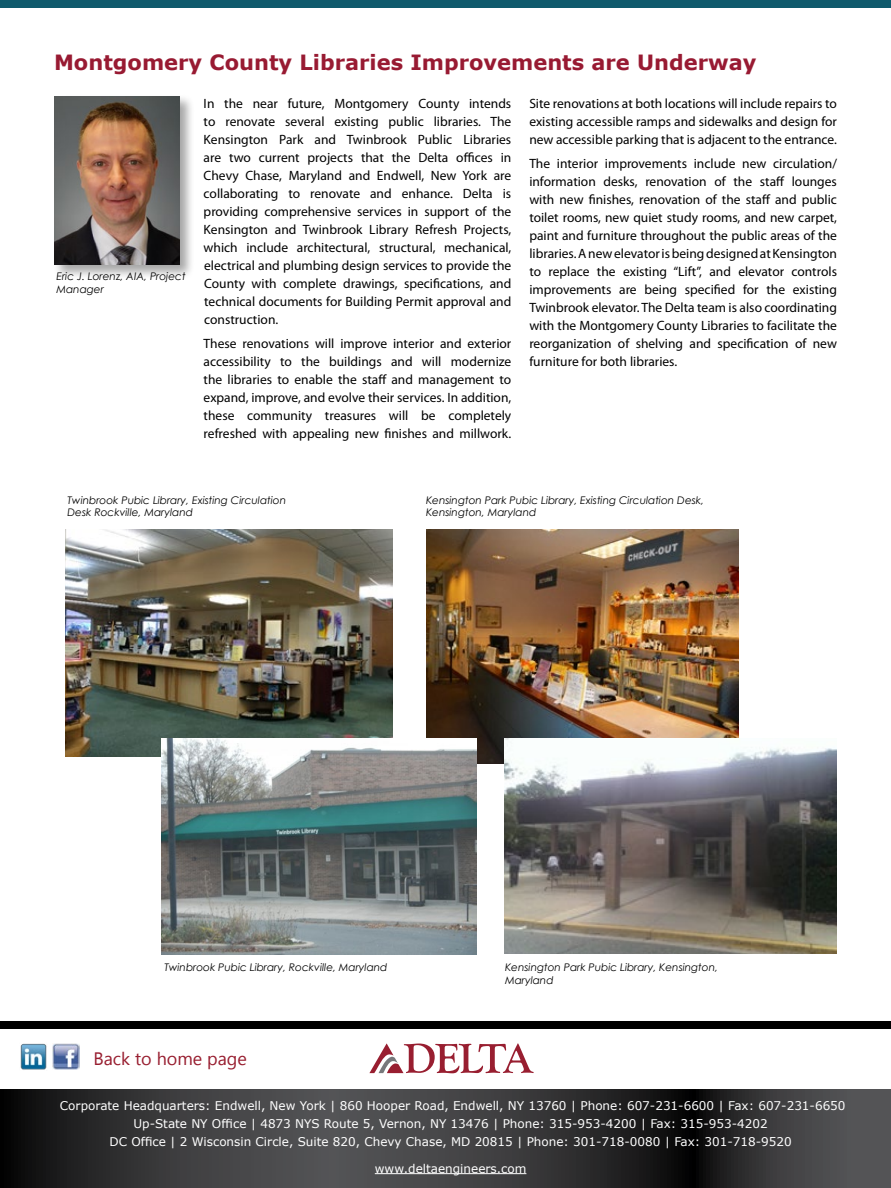
<style>
.page{position:relative;width:891px;height:1188px;background:#fff}
.page>*{position:absolute;margin:0;border:0;box-sizing:border-box;transform-origin:0 0}
.t1{font:700 21px "Verdana";color:#981a32}
.t2{font:18px "Myanmar Text";color:#981e30}
.t3{font:13.5px/18px "Myriad Pro";color:#000;text-align:justify}
.t4{font:12px/18px "Verdana";color:#fff;text-align:center}
.t5{font:italic 10.5px/12.6px "Century Gothic";color:#000}
</style>
<div class="page">
<svg style="left:0;top:1089px;width:891px;height:99px;background:#363637"></svg>
<div style="left:0;top:1022px;width:891px;height:7px;background:#000"></div>
<hr style="left:375px;top:1173px;width:151px;height:1px;background:#fff">
<img style="left:53px;top:1044px;width:26px;height:26px">
<img style="left:20px;top:1043px;width:27px;height:27px">
<svg style="left:369px;top:1043px;width:165px;height:30px"></svg>
<div style="left:0;top:0;width:891px;height:7px;background:#0f5a6c"></div>
<div style="left:53px;top:94px;width:142px;height:186px;background:#000;opacity:.35"></div>
<img style="left:55px;top:96px;width:125px;height:169px">
<img style="left:426px;top:530px;width:313px;height:233px">
<img style="left:65px;top:529px;width:327px;height:228px">
<img style="left:162px;top:739px;width:315px;height:216px">
<img style="left:504px;top:739px;width:333px;height:215px">
<h1 class="t1" style="left:54px;top:49px;width:704px">Montgomery County Libraries Improvements are Underway</h1>
<p class="t3" style="left:204px;top:94px;width:309px">In the near future, Montgomery County intends to renovate several existing public libraries. The Kensington Park and Twinbrook Public Libraries are two current projects that the Delta offices in Chevy Chase, Maryland and Endwell, New York are collaborating to renovate and enhance. Delta is providing comprehensive services in support of the Kensington and Twinbrook Library Refresh Projects, which include architectural, structural, mechanical, electrical and plumbing design services to provide the County with complete drawings, specifications, and technical documents for Building Permit approval and construction.</p>
<p class="t3" style="left:204px;top:335px;width:309px">These renovations will improve interior and exterior accessibility to the buildings and will modernize the libraries to enable the staff and management to expand, improve, and evolve their services. In addition, these community treasures will be completely refreshed with appealing new finishes and millwork.</p>
<p class="t3" style="left:529px;top:94px;width:309px">Site renovations at both locations will include repairs to existing accessible ramps and sidewalks and design for new accessible parking that is adjacent to the entrance.</p>
<p class="t3" style="left:529px;top:155px;width:309px">The interior improvements include new circulation/ information desks, renovation of the staff lounges with new finishes, renovation of the staff and public toilet rooms, new quiet study rooms, and new carpet, paint and furniture throughout the public areas of the libraries. A new elevator is being designed at Kensington to replace the existing “Lift”, and elevator controls improvements are being specified for the existing Twinbrook elevator. The Delta team is also coordinating with the Montgomery County Libraries to facilitate the reorganization of shelving and specification of new furniture for both libraries.</p>
<p class="t5" style="left:56px;top:270px;width:131px">Eric J. Lorenz, AIA, Project<br>Manager</p>
<p class="t5" style="left:68px;top:493px;width:220px">Twinbrook Pubic Library, Existing Circulation<br>Desk Rockville, Maryland</p>
<p class="t5" style="left:426px;top:493px;width:280px">Kensington Park Pubic Library, Existing Circulation Desk,<br>Kensington, Maryland</p>
<p class="t5" style="left:164px;top:961px;width:225px">Twinbrook Pubic Library, Rockville, Maryland</p>
<h2 class="t2" style="left:93px;top:1048px;width:155px">Back to home page</h2>
<p class="t5" style="left:505px;top:961px;width:215px">Kensington Park Pubic Library, Kensington,<br>Maryland</p>
<p class="t4" style="left:60px;top:1096px;width:787px">Corporate Headquarters: Endwell, New York | 860 Hooper Road, Endwell, NY 13760 | Phone: 607-231-6600 | Fax: 607-231-6650<br>Up-State NY Office | 4873 NYS Route 5, Vernon, NY 13476 | Phone: 315-953-4200 | Fax: 315-953-4202<br>DC Office | 2 Wisconsin Circle, Suite 820, Chevy Chase, MD 20815 | Phone: 301-718-0080 | Fax: 301-718-9520</p>
<p class="t4" style="left:375px;top:1159px;width:153px">www.deltaengineers.com</p>
</div>
